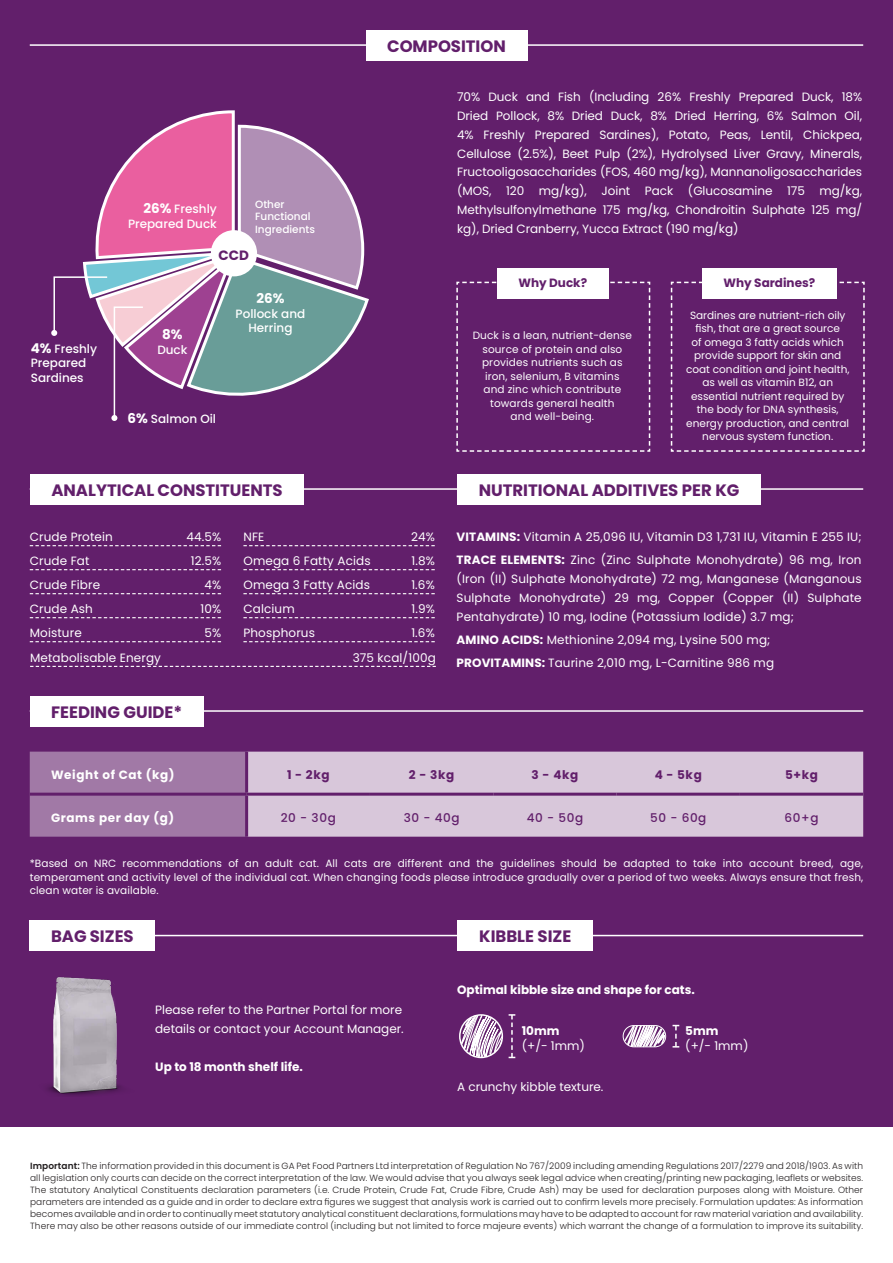
<style>
.page{position:relative;width:893px;height:1263px;background:#fff}
.page>*{position:absolute;margin:0;border:0;box-sizing:border-box;transform-origin:0 0}
.t1{font:700 16.5px "Poppins";color:#621f6b}
.t2{font:700 13.5px "Poppins";color:#fff}
.t3{font:700 13.5px "Poppins";color:#621f6b}
.t4{font:12px/18.8px "Poppins";letter-spacing:.01em;color:#fff}
.t5{font:500 12px/14.4px "Poppins";color:#fff;text-align:right}
.t6{font:700 12px "Poppins";color:#fff}
.t7{font:700 12px "Poppins";color:#621f6b}
.t8{font:700 12px "Poppins";letter-spacing:.05em;color:#fff}
.t9{font:500 12px "Poppins";letter-spacing:.05em;color:#621f6b}
.t10{font:10.5px/13.5px "Poppins";color:#fff;text-align:center}
.t11{font:500 10.5px/12.6px "Poppins";color:#fff}
.t12{font:300 9px/12px "Poppins";letter-spacing:.01em;color:#231f20;text-align:justify}
.s1{font-weight:700;font-size:13.5px}
.s2{font-weight:700}
.s3{font-weight:600}
</style>
<div class="page">
<div style="left:0;top:0;width:893px;height:1127px;background:#621f6b"></div>
<img style="left:48px;top:977px;width:73px;height:118px">
<svg style="left:456px;top:281px;width:195px;height:171px"></svg>
<svg style="left:670px;top:281px;width:195px;height:171px"></svg>
<svg style="left:30px;top:545px;width:191px;height:1px"></svg>
<svg style="left:30px;top:569px;width:191px;height:1px"></svg>
<svg style="left:30px;top:593px;width:191px;height:1px"></svg>
<svg style="left:30px;top:617px;width:191px;height:1px"></svg>
<svg style="left:30px;top:641px;width:191px;height:1px"></svg>
<svg style="left:243px;top:545px;width:192px;height:1px"></svg>
<svg style="left:243px;top:569px;width:192px;height:1px"></svg>
<svg style="left:243px;top:593px;width:192px;height:1px"></svg>
<svg style="left:243px;top:617px;width:192px;height:1px"></svg>
<svg style="left:243px;top:641px;width:192px;height:1px"></svg>
<svg style="left:30px;top:666px;width:406px;height:1px"></svg>
<div style="left:30px;top:752px;width:215px;height:85px;background:#a179a6"></div>
<div style="left:248px;top:752px;width:615px;height:85px;background:#d8c7da"></div>
<hr style="left:30px;top:793px;width:217px;height:3px;background:#621f6b">
<hr style="left:247px;top:793px;width:123px;height:3px;background:#621f6b">
<hr style="left:370px;top:793px;width:123px;height:3px;background:#621f6b">
<hr style="left:493px;top:793px;width:124px;height:3px;background:#621f6b">
<hr style="left:617px;top:793px;width:123px;height:3px;background:#621f6b">
<hr style="left:740px;top:793px;width:123px;height:3px;background:#621f6b">
<svg style="left:509px;top:1014px;width:6px;height:44px"></svg>
<svg style="left:673px;top:1025px;width:6px;height:22px"></svg>
<div style="left:459px;top:1014px;width:44px;height:44px;border:2px solid #fff;border-radius:50%"></div>
<svg style="left:461px;top:1014px;width:42px;height:44px"></svg>
<div style="left:623px;top:1025px;width:43px;height:22px;border:1px solid #fff;border-radius:11px"></div>
<svg style="left:624px;top:1025px;width:41px;height:23px"></svg>
<svg style="left:51px;top:110px;width:318px;height:311px"></svg>
<hr style="left:30px;top:488px;width:833px;height:2px;background:#fff">
<hr style="left:30px;top:935px;width:833px;height:1px;background:#fff">
<hr style="left:30px;top:710px;width:833px;height:2px;background:#fff">
<div style="left:30px;top:474px;width:274px;height:30px;background:#fff"></div>
<div style="left:30px;top:696px;width:174px;height:30px;background:#fff"></div>
<div style="left:30px;top:920px;width:125px;height:31px;background:#fff"></div>
<div style="left:457px;top:920px;width:136px;height:31px;background:#fff"></div>
<div style="left:457px;top:474px;width:304px;height:30px;background:#fff"></div>
<hr style="left:30px;top:44px;width:833px;height:2px;background:#fff">
<div style="left:366px;top:30px;width:161px;height:30px;background:#fff"></div>
<div style="left:497px;top:268px;width:111px;height:31px;background:#fff"></div>
<div style="left:702px;top:268px;width:135px;height:31px;background:#fff"></div>
<p class="t5" style="left:128px;top:203px;width:90px"><span class="s1">26%</span> Freshly<br>Prepared Duck</p>
<p class="t11" style="left:255px;top:199px;width:61px">Other<br>Functional<br>Ingredients</p>
<p class="t2" style="left:162px;top:327px;width:22px">8%</p>
<p class="t3" style="left:219px;top:247px;width:32px">CCD</p>
<p class="t2" style="left:256px;top:291px;width:30px">26%</p>
<p class="t5" style="left:236px;top:308px;width:71px;text-align:center">Pollock and<br>Herring</p>
<p class="t5" style="left:31px;top:343px;width:68px"><span class="s1">4%</span> Freshly</p>
<p class="t5" style="left:157px;top:343px;width:32px">Duck</p>
<p class="t5" style="left:31px;top:357px;width:57px;text-align:left">Prepared<br>Sardines</p>
<p class="t5" style="left:128px;top:413px;width:90px"><span class="s1">6%</span> Salmon Oil</p>
<h1 class="t1" style="left:51px;top:480px;width:233px">ANALYTICAL CONSTITUENTS</h1>
<h1 class="t1" style="left:387px;top:37px;width:120px">COMPOSITION</h1>
<p class="t4" style="left:457px;top:88px;width:407px;text-align:justify">70% Duck and Fish (Including 26% Freshly Prepared Duck, 18% Dried Pollock, 8% Dried Duck, 8% Dried Herring, 6% Salmon Oil, 4% Freshly Prepared Sardines), Potato, Peas, Lentil, Chickpea, Cellulose (2.5%), Beet Pulp (2%), Hydrolysed Liver Gravy, Minerals, Fructooligosaccharides (FOS, 460 mg/kg), Mannanoligosaccharides (MOS, 120 mg/kg), Joint Pack (Glucosamine 175 mg/kg, Methylsulfonylmethane 175 mg/kg, Chondroitin Sulphate 125 mg/ kg), Dried Cranberry, Yucca Extract (190 mg/kg)</p>
<p class="t7" style="left:518px;top:276px;width:70px">Why Duck?</p>
<p class="t7" style="left:723px;top:276px;width:93px">Why Sardines?</p>
<p class="t10" style="left:473px;top:329px;width:161px">Duck is a lean, nutrient-dense source of protein and also provides nutrients such as iron, selenium, B vitamins<br>and zinc which contribute towards general health<br>and well-being.</p>
<p class="t10" style="left:686px;top:309px;width:165px">Sardines are nutrient-rich oily fish, that are a great source<br>of omega 3 fatty acids which provide support for skin and coat condition and joint health, as well as vitamin B12, an essential nutrient required by the body for DNA synthesis, energy production, and central nervous system function.</p>
<h1 class="t1" style="left:479px;top:480px;width:262px">NUTRITIONAL ADDITIVES PER KG</h1>
<p class="t4" style="left:30px;top:528px;width:85px">Crude Protein</p>
<p class="t4" style="left:186px;top:528px;width:36px">44.5%</p>
<p class="t4" style="left:30px;top:552px;width:61px">Crude Fat</p>
<p class="t4" style="left:191px;top:552px;width:32px">12.5%</p>
<p class="t4" style="left:30px;top:576px;width:72px">Crude Fibre</p>
<p class="t4" style="left:204px;top:576px;width:18px">4%</p>
<p class="t4" style="left:30px;top:600px;width:65px">Crude Ash</p>
<p class="t4" style="left:200px;top:600px;width:22px">10%</p>
<p class="t4" style="left:30px;top:624px;width:54px">Moisture</p>
<p class="t4" style="left:204px;top:624px;width:18px">5%</p>
<p class="t4" style="left:243px;top:528px;width:22px">NFE</p>
<p class="t4" style="left:411px;top:528px;width:25px">24%</p>
<p class="t4" style="left:243px;top:552px;width:129px">Omega 6 Fatty Acids</p>
<p class="t4" style="left:411px;top:552px;width:25px">1.8%</p>
<p class="t4" style="left:243px;top:576px;width:128px">Omega 3 Fatty Acids</p>
<p class="t4" style="left:411px;top:576px;width:25px">1.6%</p>
<p class="t4" style="left:243px;top:600px;width:53px">Calcium</p>
<p class="t4" style="left:411px;top:600px;width:25px">1.9%</p>
<p class="t4" style="left:243px;top:624px;width:73px">Phosphorus</p>
<p class="t4" style="left:411px;top:624px;width:25px">1.6%</p>
<p class="t4" style="left:30px;top:648px;width:132px">Metabolisable Energy</p>
<p class="t4" style="left:353px;top:648px;width:85px">375 kcal/100g</p>
<h1 class="t1" style="left:51px;top:702px;width:133px">FEEDING GUIDE*</h1>
<p class="t4" style="left:457px;top:525px;width:406px;line-height:23.2px"><span class="s2">VITAMINS:</span> Vitamin A 25,096 IU, Vitamin D3 1,731 IU, Vitamin E 255 IU;<br><span class="s2">TRACE ELEMENTS:</span> Zinc (Zinc Sulphate Monohydrate) 96 mg, Iron</p>
<p class="t4" style="left:457px;top:570px;width:407px;text-align:justify">(Iron (II) Sulphate Monohydrate) 72 mg, Manganese (Manganous Sulphate Monohydrate) 29 mg, Copper (Copper (II) Sulphate Pentahydrate) 10 mg, Iodine (Potassium Iodide) 3.7 mg;</p>
<p class="t4" style="left:457px;top:628px;width:319px;line-height:23.2px"><span class="s2">AMINO ACIDS:</span> Methionine 2,094 mg, Lysine 500 mg;<br><span class="s2">PROVITAMINS:</span> Taurine 2,010 mg, L-Carnitine 986 mg</p>
<p class="t8" style="left:51px;top:768px;width:125px">Weight of Cat (kg)</p>
<p class="t7" style="left:287px;top:768px;width:44px">1 - 2kg</p>
<p class="t7" style="left:409px;top:768px;width:47px">2 - 3kg</p>
<p class="t7" style="left:532px;top:768px;width:48px">3 - 4kg</p>
<p class="t7" style="left:655px;top:768px;width:49px">4 - 5kg</p>
<p class="t7" style="left:785px;top:768px;width:34px">5+kg</p>
<p class="t8" style="left:51px;top:811px;width:125px">Grams per day (g)</p>
<p class="t9" style="left:281px;top:812px;width:57px">20 - 30g</p>
<p class="t9" style="left:404px;top:812px;width:57px">30 - 40g</p>
<p class="t9" style="left:527px;top:812px;width:58px">40 - 50g</p>
<p class="t9" style="left:650px;top:812px;width:58px">50 - 60g</p>
<p class="t9" style="left:785px;top:812px;width:35px">60+g</p>
<p class="t10" style="left:30px;top:857px;width:835px;text-align:justify">*Based on NRC recommendations of an adult cat. All cats are different and the guidelines should be adapted to take into account breed, age, temperament and activity level of the individual cat. When changing foods please introduce gradually over a period of two weeks. Always ensure that fresh, clean water is available.</p>
<h1 class="t1" style="left:51px;top:927px;width:84px">BAG SIZES</h1>
<h1 class="t1" style="left:479px;top:927px;width:94px">KIBBLE SIZE</h1>
<p class="t4" style="left:155px;top:1001px;width:250px">Please refer to the Partner Portal for more details or contact your Account Manager.</p>
<p class="t6" style="left:155px;top:1060px;width:149px">Up to 18 month shelf life.</p>
<p class="t6" style="left:457px;top:983px;width:239px">Optimal kibble size and shape for cats.</p>
<p class="t6" style="left:522px;top:1024px;width:39px">10mm</p>
<p class="t4" style="left:522px;top:1036px;width:65px">(+/- 1mm)</p>
<p class="t4" style="left:457px;top:1077px;width:148px">A crunchy kibble texture.</p>
<p class="t6" style="left:685px;top:1024px;width:35px">5mm</p>
<p class="t4" style="left:685px;top:1036px;width:65px">(+/- 1mm)</p>
<p class="t12" style="left:30px;top:1160px;width:835px"><span class="s3">Important:</span> The information provided in this document is GA Pet Food Partners Ltd interpretation of Regulation No 767/2009 including amending Regulations 2017/2279 and 2018/1903. As with all legislation only courts can decide on the correct interpretation of the law. We would advise that you always seek legal advice when creating/printing new packaging, leaflets or websites.<br>The statutory Analytical Constituents declaration parameters (i.e. Crude Protein, Crude Fat, Crude Fibre, Crude Ash) may be used for declaration purposes along with Moisture. Other parameters are intended as a guide and in order to declare extra figures we suggest that analysis work is carried out to confirm levels more precisely. Formulation updates: As information becomes available and in order to continually meet statutory analytical constituent declarations, formulations may have to be adapted to account for raw material variation and availability.<br>There may also be other reasons outside of our immediate control (including but not limited to force majeure events) which warrant the change of a formulation to improve its suitability.</p>
</div>
